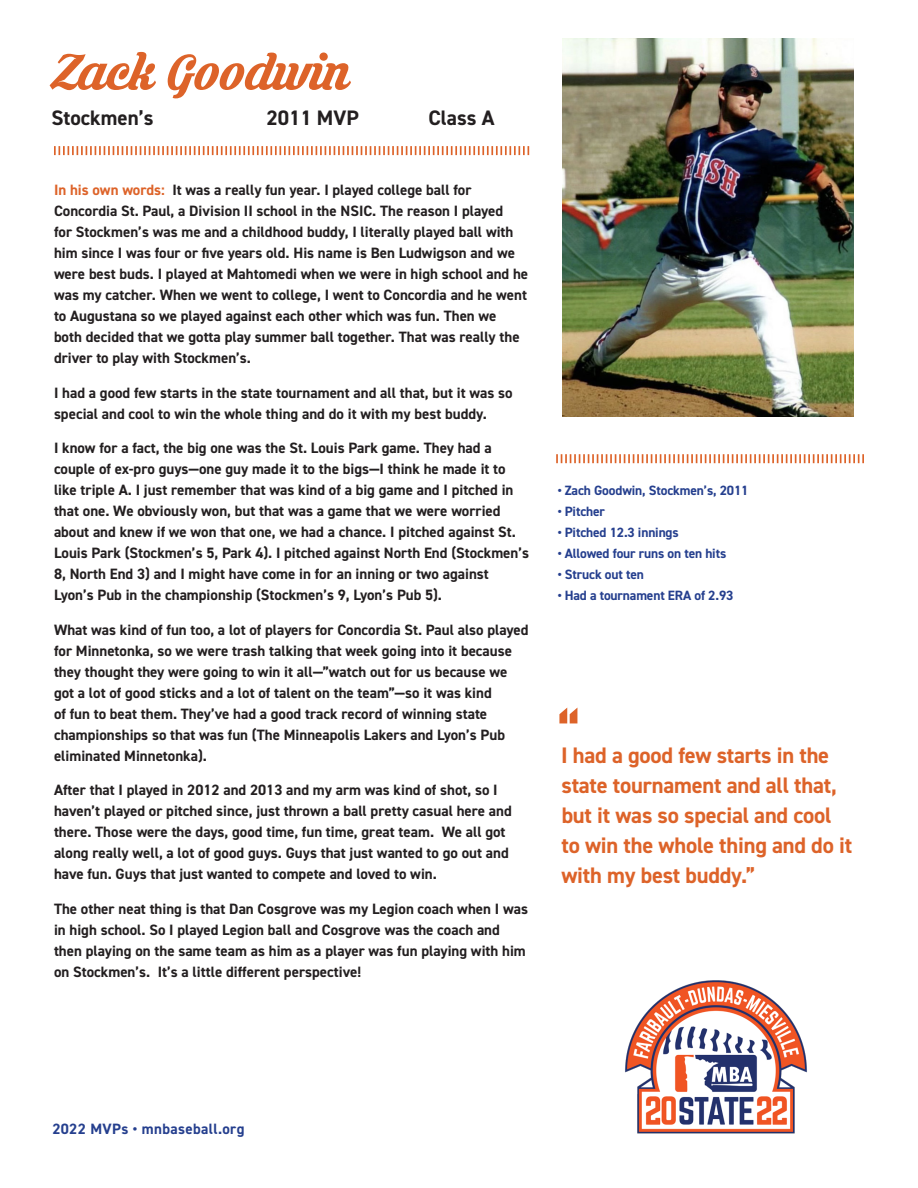
<style>
.page{position:relative;width:918px;height:1188px;background:#fff}
.page>*{position:absolute;margin:0;border:0;box-sizing:border-box;transform-origin:0 0}
.t1{font:67.5px "Krinkes Regular PERSONALUSE";color:#dd6329}
.t2{font:700 57px "DIN2014";color:#dd6329}
.t3{font:700 22.5px/30px "DIN2014";letter-spacing:-.01em;color:#dd6329}
.t4{font:700 21px "DIN2014";color:#231f20}
.t5{font:700 15px/21px "DIN2014";color:#231f20}
.t6{font:700 15px "DIN2014";letter-spacing:.025em;color:#253f8e}
.t7{font:700 13.5px "DIN2014";letter-spacing:-.01em;color:#253f8e}
.s1{color:#dd6329}
</style>
<div class="page">
<svg style="left:54px;top:146px;width:475px;height:9px"></svg>
<svg style="left:556px;top:454px;width:308px;height:9px"></svg>
<img style="left:625px;top:980px;width:182px;height:154px">
<img style="left:562px;top:39px;width:291px;height:378px">
<p class="t1" style="left:49px;top:27px;width:302px">Zack Goodwin</p>
<p class="t4" style="left:51px;top:104px;width:104px">Stockmen’s</p>
<p class="t4" style="left:266px;top:104px;width:94px">2011 MVP</p>
<p class="t4" style="left:428px;top:104px;width:68px">Class A</p>
<p class="t5" style="left:54px;top:179px;width:476px"><span class="s1">In his own words:</span> It was a really fun year. I played college ball for Concordia St. Paul, a Division II school in the NSIC. The reason I played<br>for Stockmen’s was me and a childhood buddy, I literally played ball with him since I was four or five years old. His name is Ben Ludwigson and we were best buds. I played at Mahtomedi when we were in high school and he was my catcher. When we went to college, I went to Concordia and he went to Augustana so we played against each other which was fun. Then we both decided that we gotta play summer ball together. That was really the driver to play with Stockmen’s.</p>
<p class="t5" style="left:54px;top:382px;width:460px">I had a good few starts in the state tournament and all that, but it was so special and cool to win the whole thing and do it with my best buddy.</p>
<p class="t5" style="left:54px;top:437px;width:477px">I know for a fact, the big one was the St. Louis Park game. They had a couple of ex-pro guys—one guy made it to the bigs—I think he made it to like triple A. I just remember that was kind of a big game and I pitched in that one. We obviously won, but that was a game that we were worried about and knew if we won that one, we had a chance. I pitched against St.<br>Louis Park (Stockmen’s 5, Park 4). I pitched against North End (Stockmen’s 8, North End 3) and I might have come in for an inning or two against Lyon’s Pub in the championship (Stockmen’s 9, Lyon’s Pub 5).</p>
<p class="t5" style="left:54px;top:619px;width:476px">What was kind of fun too, a lot of players for Concordia St. Paul also played for Minnetonka, so we were trash talking that week going into it because they thought they were going to win it all—”watch out for us because we got a lot of good sticks and a lot of talent on the team”—so it was kind<br>of fun to beat them. They’ve had a good track record of winning state championships so that was fun (The Minneapolis Lakers and Lyon’s Pub eliminated Minnetonka).</p>
<p class="t5" style="left:54px;top:779px;width:459px">After that I played in 2012 and 2013 and my arm was kind of shot, so I haven’t played or pitched since, just thrown a ball pretty casual here and there. Those were the days, good time, fun time, great team. We all got along really well, a lot of good guys. Guys that just wanted to go out and have fun. Guys that just wanted to compete and loved to win.</p>
<p class="t5" style="left:54px;top:898px;width:476px">The other neat thing is that Dan Cosgrove was my Legion coach when I was in high school. So I played Legion ball and Cosgrove was the coach and then playing on the same team as him as a player was fun playing with him on Stockmen’s. It’s a little different perspective!</p>
<p class="t7" style="left:558px;top:482px;width:192px">• Zach Goodwin, Stockmen’s, 2011</p>
<p class="t7" style="left:558px;top:503px;width:49px">• Pitcher</p>
<p class="t7" style="left:558px;top:524px;width:123px">• Pitched 12.3 innings</p>
<p class="t7" style="left:558px;top:545px;width:170px">• Allowed four runs on ten hits</p>
<p class="t7" style="left:558px;top:566px;width:88px">• Struck out ten</p>
<p class="t7" style="left:558px;top:587px;width:177px">• Had a tournament ERA of 2.93</p>
<p class="t2" style="left:558px;top:696px;width:24px">“</p>
<p class="t3" style="left:561px;top:740px;width:293px">I had a good few starts in the state tournament and all that, but it was so special and cool to win the whole thing and do it with my best buddy.”</p>
<p class="t6" style="left:52px;top:1119px;width:194px">2022 MVPs • mnbaseball.org</p>
</div>
